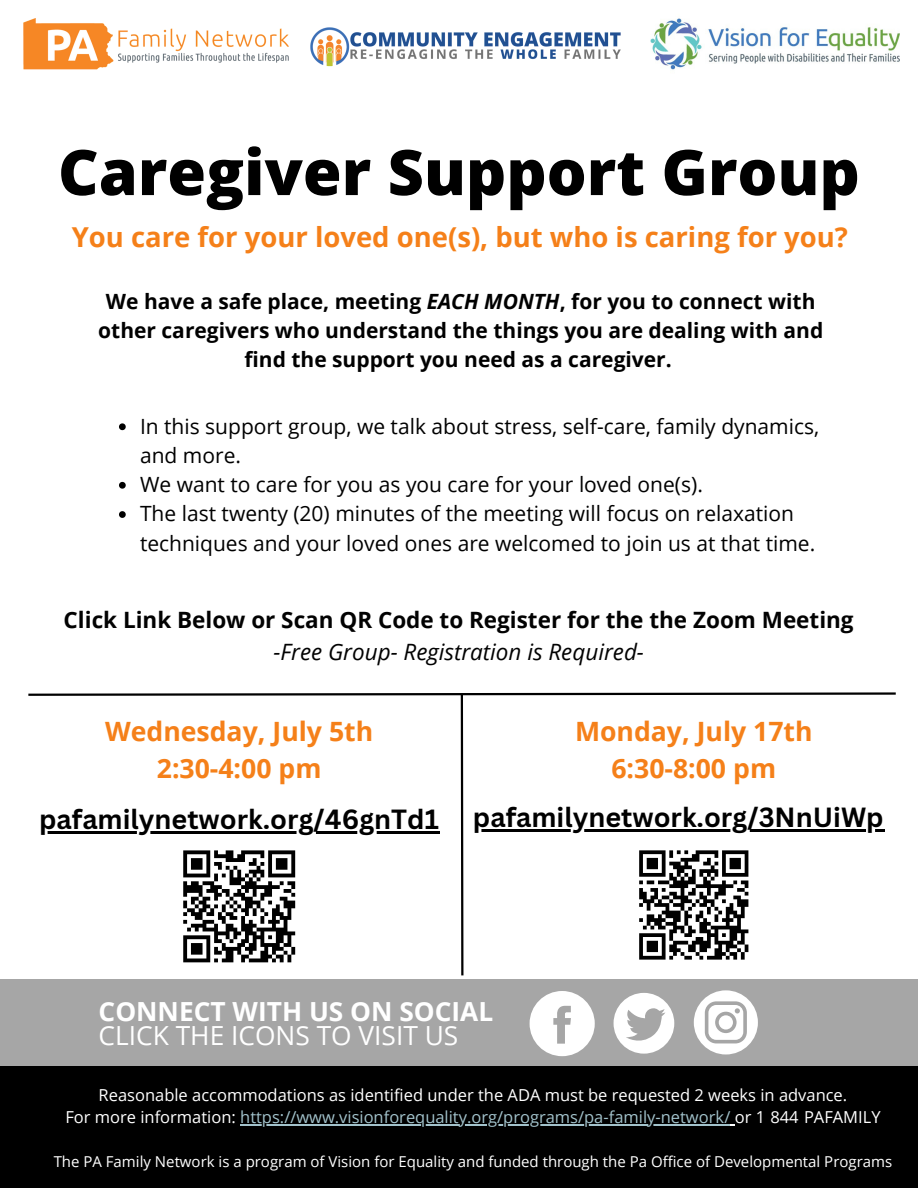
<style>
.page{position:relative;width:918px;height:1188px;background:#fff}
.page>*{position:absolute;margin:0;border:0;box-sizing:border-box;transform-origin:0 0}
.t1{font:800 62.85px "Open Sans";color:#000}
.t2{font:700 27.45px "Open Sans";color:#f58019}
.t3{font:700 27px "Canva Sans";color:#000}
.t4{font:700 26.55px "Open Sans";color:#f58019}
.t5{font:26.25px "Open Sans";color:#fff}
.t6{font:700 26.25px "Open Sans";color:#fff}
.t7{font:700 22.5px "Open Sans";color:#020202}
.t8{font:italic 22.5px "Open Sans";color:#020202}
.t9{font:21px/29.2px "Open Sans";color:#000}
.t10{font:700 21px/29.2px "Open Sans";color:#000;text-align:center}
.t11{font:16.5px/22.5px "Open Sans";color:#fff;text-align:center}
.t12{font:15px "Open Sans";color:#fff}
.s1{font-style:italic}
.s2{color:#a2c2cb}
</style>
<div class="page">
<div style="left:0;top:980px;width:918px;height:208px;background:#a6a6a6"></div>
<div style="left:0;top:1066px;width:918px;height:122px;background:#000"></div>
<hr style="left:240px;top:1124px;width:490px;height:1px;background:#a2c2cb">
<svg style="left:28px;top:692px;width:868px;height:284px"></svg>
<svg style="left:614px;top:993px;width:60px;height:61px"></svg>
<img style="left:651px;top:18px;width:248px;height:52px">
<img style="left:23px;top:18px;width:265px;height:52px">
<img style="left:310px;top:27px;width:311px;height:40px">
<svg style="left:119px;top:423px;width:7px;height:7px"></svg>
<svg style="left:119px;top:482px;width:7px;height:7px"></svg>
<svg style="left:119px;top:511px;width:7px;height:7px"></svg>
<svg style="left:694px;top:990px;width:64px;height:64px"></svg>
<svg style="left:530px;top:991px;width:65px;height:65px"></svg>
<p class="t1" style="left:58px;top:128px;width:803px">Caregiver Support Group</p>
<p class="t2" style="left:72px;top:218px;width:778px">You care for your loved one(s), but who is caring for you?</p>
<p class="t10" style="left:98px;top:286px;width:727px">We have a safe place, meeting <span class="s1">EACH MONTH</span>, for you to connect with other caregivers who understand the things you are dealing with and find the support you need as a caregiver.</p>
<p class="t9" style="left:140px;top:411px;width:681px">In this support group, we talk about stress, self-care, family dynamics, and more.</p>
<p class="t9" style="left:140px;top:469px;width:564px">We want to care for you as you care for your loved one(s).</p>
<p class="t9" style="left:140px;top:499px;width:677px">The last twenty (20) minutes of the meeting will focus on relaxation techniques and your loved ones are welcomed to join us at that time.</p>
<p class="t7" style="left:64px;top:604px;width:792px">Click Link Below or Scan QR Code to Register for the the Zoom Meeting</p>
<p class="t8" style="left:274px;top:636px;width:372px">-Free Group- Registration is Required-</p>
<p class="t4" style="left:105px;top:713px;width:270px">Wednesday, July 5th</p>
<p class="t4" style="left:575px;top:713px;width:239px">Monday, July 17th</p>
<p class="t4" style="left:157px;top:749px;width:166px">2:30-4:00 pm</p>
<p class="t4" style="left:611px;top:749px;width:166px">6:30-8:00 pm</p>
<p class="t3" style="left:39px;top:800px;width:401px">pafamilynetwork.org/46gnTd1</p>
<p class="t3" style="left:473px;top:798px;width:412px">pafamilynetwork.org/3NnUiWp</p>
<p class="t6" style="left:99px;top:993px;width:396px">CONNECT WITH US ON SOCIAL</p>
<p class="t5" style="left:99px;top:1017px;width:361px">CLICK THE ICONS TO VISIT US</p>
<p class="t11" style="left:65px;top:1083px;width:817px">Reasonable accommodations as identified under the ADA must be requested 2 weeks in advance.<br>For more information: <span class="s2">https://www.visionforequality.org/programs/pa-family-network/</span> or 1 844 PAFAMILY</p>
<p class="t12" style="left:54px;top:1151px;width:840px">The PA Family Network is a program of Vision for Equality and funded through the Pa Office of Developmental Programs</p>
</div>
